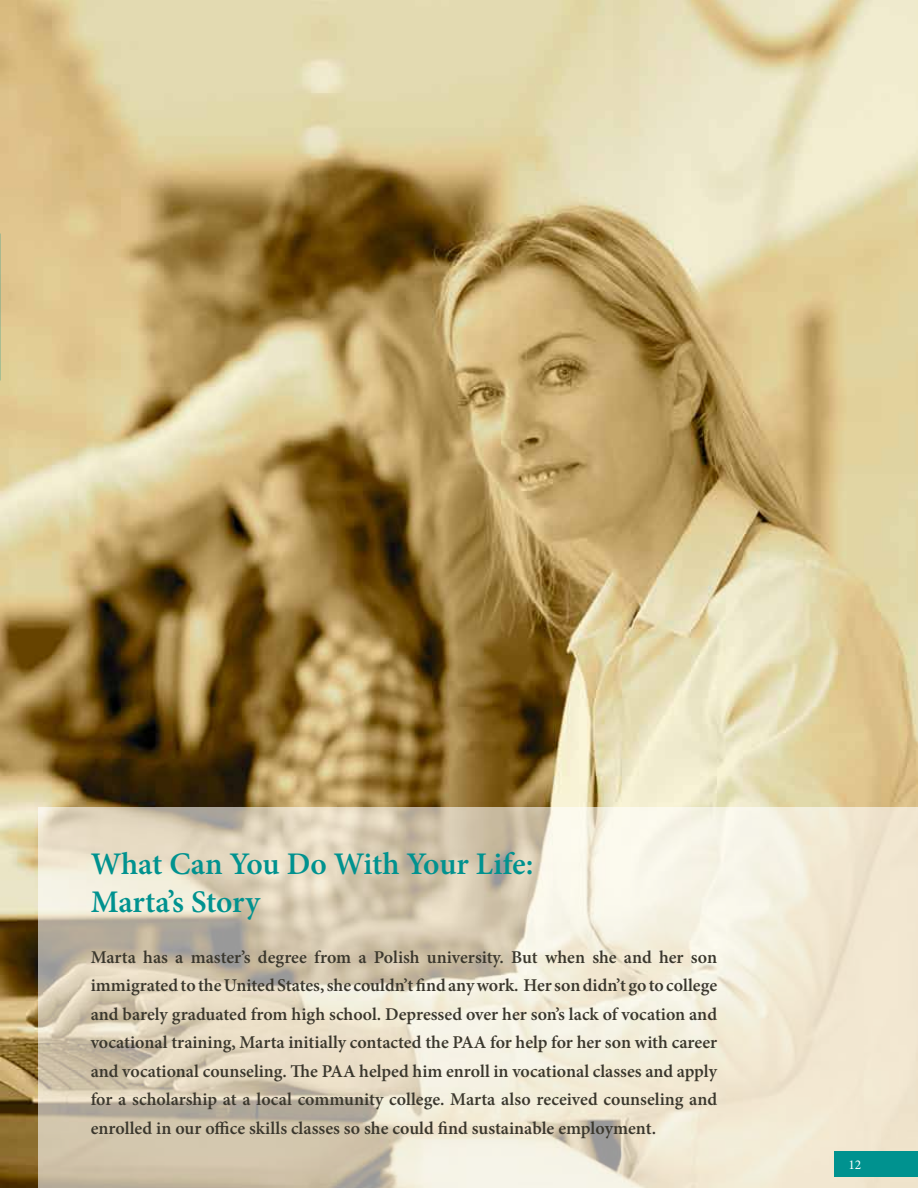
<style>
.page{position:relative;width:918px;height:1188px;background:#fff}
.page>*{position:absolute;margin:0;border:0;box-sizing:border-box;transform-origin:0 0}
.t1{font:600 31.5px/37.8px "Minion Pro";letter-spacing:-.01em;color:#00928f}
.t2{font:600 18px/28.5px "Minion Pro";color:#3a372d;text-align:justify}
.t3{font:13.5px "Minion Pro";color:#fff}
</style>
<div class="page">
<img style="left:0;top:0;width:918px;height:1188px">
<hr style="left:0;top:896px;width:1px;height:267px;background:#3a372d">
<svg style="left:39px;top:808px;width:879px;height:380px;background:#e4dbc7"></svg>
<div style="left:834px;top:1151px;width:84px;height:26px;background:#00928f"></div>
<h1 class="t1" style="left:91px;top:845px;width:444px">What Can You Do With Your Life:<br>Marta’s Story</h1>
<p class="t2" style="left:91px;top:943px;width:628px">Marta has a master’s degree from a Polish university. But when she and her son immigrated to the United States, she couldn’t find any work. Her son didn’t go to college and barely graduated from high school. Depressed over her son’s lack of vocation and vocational training, Marta initially contacted the PAA for help for her son with career and vocational counseling. The PAA helped him enroll in vocational classes and apply for a scholarship at a local community college. Marta also received counseling and enrolled in our office skills classes so she could find sustainable employment.</p>
<p class="t3" style="left:848px;top:1156px;width:14px">12</p>
</div>
